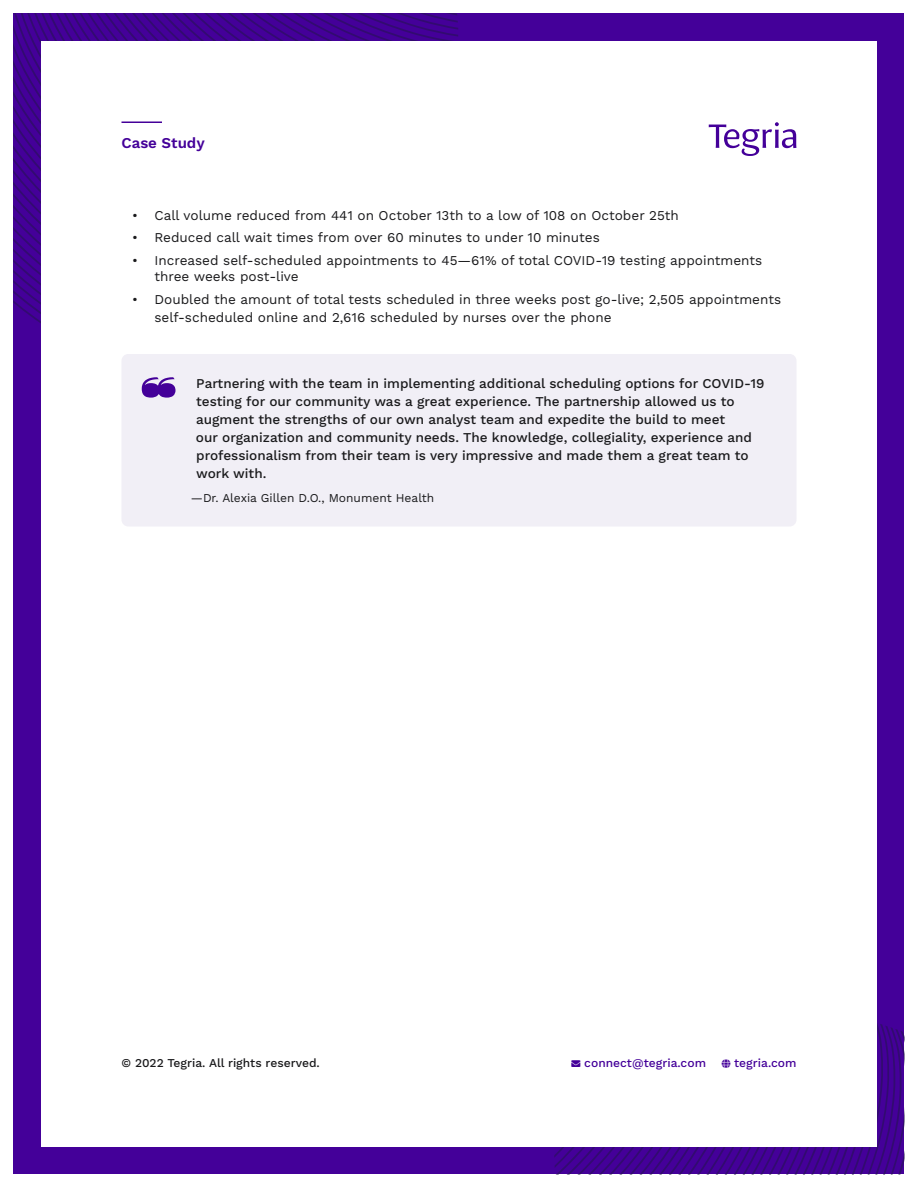
<style>
.page{position:relative;width:918px;height:1188px;background:#fff}
.page>*{position:absolute;margin:0;border:0;box-sizing:border-box;transform-origin:0 0}
.t1{font:600 15px "Work Sans";color:#409}
.t2{font:500 13.5px/18px "Work Sans";color:#19191b}
.t3{font:13.5px/16.5px "Work Sans";color:#19191b}
.t4{font:12px "Work Sans";color:#19191b}
.t5{font:500 12px "Work Sans";color:#19191b}
.t6{font:500 12px "Work Sans";color:#409}
</style>
<div class="page">
<div style="left:14px;top:14px;width:890px;height:1160px;background:#409"></div>
<svg style="left:14px;top:14px;width:444px;height:309px"></svg>
<svg style="left:554px;top:1023px;width:350px;height:151px"></svg>
<div style="left:41px;top:41px;width:836px;height:1106px;background:#fff"></div>
<hr style="left:122px;top:122px;width:40px;height:1px;background:#409">
<svg style="left:709px;top:122px;width:87px;height:34px"></svg>
<div style="left:122px;top:354px;width:674px;height:172px;background:#f1eff6;border-radius:7px"></div>
<svg style="left:142px;top:377px;width:34px;height:21px"></svg>
<p class="t1" style="left:122px;top:134px;width:85px">Case Study</p>
<p class="t3" style="left:132px;top:207px;width:548px">• Call volume reduced from 441 on October 13th to a low of 108 on October 25th</p>
<p class="t3" style="left:132px;top:230px;width:469px">• Reduced call wait times from over 60 minutes to under 10 minutes</p>
<p class="t3" style="left:154px;top:252px;width:609px;text-indent:-22px">• Increased self-scheduled appointments to 45—61% of total COVID-19 testing appointments three weeks post-live</p>
<p class="t3" style="left:154px;top:291px;width:628px;line-height:18px;text-indent:-22px">• Doubled the amount of total tests scheduled in three weeks post go-live; 2,505 appointments self-scheduled online and 2,616 scheduled by nurses over the phone</p>
<p class="t2" style="left:196px;top:375px;width:570px">Partnering with the team in implementing additional scheduling options for COVID-19 testing for our community was a great experience. The partnership allowed us to augment the strengths of our own analyst team and expedite the build to meet<br>our organization and community needs. The knowledge, collegiality, experience and professionalism from their team is very impressive and made them a great team to work with.</p>
<p class="t4" style="left:191px;top:491px;width:245px">—Dr. Alexia Gillen D.O., Monument Health</p>
<p class="t5" style="left:122px;top:1055px;width:200px">© 2022 Tegria. All rights reserved.</p>
<p class="t6" style="left:571px;top:1055px;width:136px">→ connect@tegria.com</p>
<p class="t6" style="left:734px;top:1055px;width:64px">tegria.com</p>
</div>
